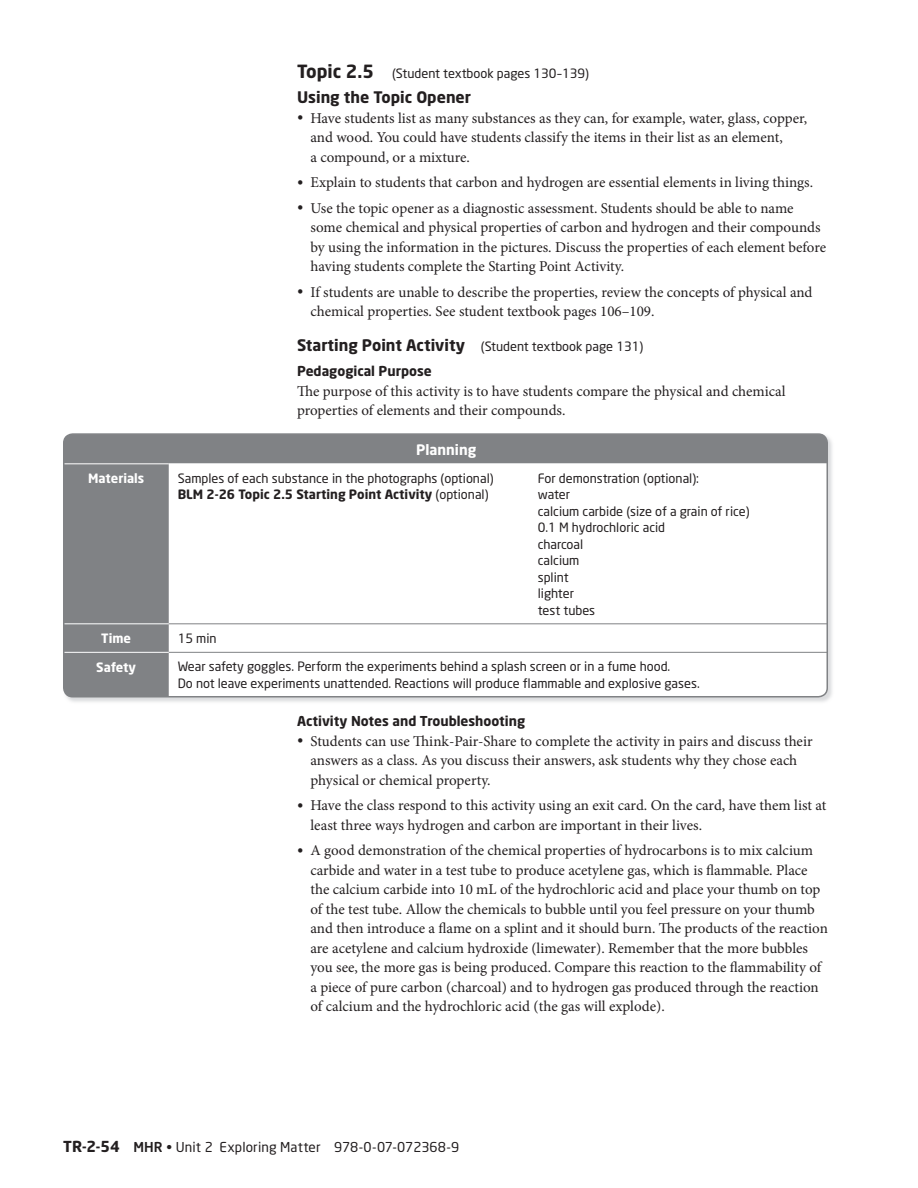
<style>
.page{position:relative;width:918px;height:1188px;background:#fff}
.page>*{position:absolute;margin:0;border:0;box-sizing:border-box;transform-origin:0 0}
.t1{font:700 15.75px "Neo Sans";color:#231f20}
.t2{font:15px/19.5px "Minion Pro";color:#231f20}
.t3{font:700 14.25px "Neo Sans";color:#fff}
.t4{font:700 13.5px "Neo Sans";color:#231f20}
.t5{font:13.5px "Neo Sans";letter-spacing:.005em;color:#231f20}
.t6{font:12.75px/16.5px "Neo Sans";color:#231f20}
.t7{font:700 12.75px "Neo Sans";color:#fff}
.s1{font-weight:700;font-size:18px}
.s2{font-size:16.5px}
.s3{font-weight:700;font-size:15.75px}
.s4{font-weight:700}
.s5{font-weight:700;font-size:15px}
.s6{font-weight:500}
</style>
<div class="page">
<img style="left:63px;top:437px;width:769px;height:265px">
<svg style="left:64px;top:435px;width:763px;height:262px"></svg>
<hr style="left:169px;top:463px;width:360px;height:1px;background:#fff">
<hr style="left:529px;top:463px;width:298px;height:1px;background:#fff">
<hr style="left:169px;top:623px;width:658px;height:1px;background:#808285">
<hr style="left:169px;top:652px;width:360px;height:1px;background:#808285">
<hr style="left:529px;top:652px;width:298px;height:1px;background:#808285">
<hr style="left:64px;top:463px;width:105px;height:1px;background:#fff">
<hr style="left:64px;top:623px;width:105px;height:1px;background:#fff">
<hr style="left:64px;top:652px;width:105px;height:1px;background:#fff">
<div style="left:63px;top:433px;width:765px;height:265px;border:2px solid #808285;border-radius:9px"></div>
<p class="t6" style="left:297px;top:66px;width:294px"><span class="s1">Topic 2.5</span> (Student textbook pages 130–139)</p>
<p class="t1" style="left:297px;top:91px;width:176px">Using the Topic Opener</p>
<p class="t2" style="left:310px;top:109px;width:498px;text-indent:-14px"><span class="s2">•</span> Have students list as many substances as they can, for example, water, glass, copper, and wood. You could have students classify the items in their list as an element,<br>a compound, or a mixture.</p>
<p class="t2" style="left:297px;top:174px;width:518px"><span class="s2">•</span> Explain to students that carbon and hydrogen are essential elements in living things.</p>
<p class="t2" style="left:310px;top:199px;width:517px;text-indent:-14px"><span class="s2">•</span> Use the topic opener as a diagnostic assessment. Students should be able to name some chemical and physical properties of carbon and hydrogen and their compounds by using the information in the pictures. Discuss the properties of each element before having students complete the Starting Point Activity.</p>
<p class="t2" style="left:310px;top:283px;width:504px;text-indent:-14px"><span class="s2">•</span> If students are unable to describe the properties, review the concepts of physical and chemical properties. See student textbook pages 106–109.</p>
<p class="t6" style="left:297px;top:339px;width:348px"><span class="s3">Starting Point Activity</span> (Student textbook page 131)</p>
<p class="t4" style="left:297px;top:366px;width:136px">Pedagogical Purpose</p>
<p class="t2" style="left:297px;top:382px;width:490px">The purpose of this activity is to have students compare the physical and chemical properties of elements and their compounds.</p>
<p class="t3" style="left:416px;top:444px;width:62px">Planning</p>
<p class="t7" style="left:88px;top:473px;width:58px">Materials</p>
<p class="t6" style="left:178px;top:471px;width:317px">Samples of each substance in the photographs (optional)<br><span class="s4">BLM 2-26 Topic 2.5 Starting Point Activity</span> (optional)</p>
<p class="t6" style="left:538px;top:471px;width:213px">For demonstration (optional):<br>water<br>calcium carbide (size of a grain of rice)<br>0.1 M hydrochloric acid<br>charcoal<br>calcium<br>splint<br>lighter<br>test tubes</p>
<p class="t7" style="left:101px;top:633px;width:31px">Time</p>
<p class="t6" style="left:178px;top:631px;width:41px">15 min</p>
<p class="t7" style="left:96px;top:662px;width:41px">Safety</p>
<p class="t6" style="left:178px;top:660px;width:524px">Wear safety goggles. Perform the experiments behind a splash screen or in a fume hood.<br>Do not leave experiments unattended. Reactions will produce flammable and explosive gases.</p>
<p class="t4" style="left:297px;top:715px;width:230px">Activity Notes and Troubleshooting</p>
<p class="t2" style="left:310px;top:732px;width:504px;text-indent:-14px"><span class="s2">•</span> Students can use Think-Pair-Share to complete the activity in pairs and discuss their answers as a class. As you discuss their answers, ask students why they chose each physical or chemical property.</p>
<p class="t2" style="left:310px;top:797px;width:517px;text-indent:-14px"><span class="s2">•</span> Have the class respond to this activity using an exit card. On the card, have them list at least three ways hydrogen and carbon are important in their lives.</p>
<p class="t2" style="left:310px;top:842px;width:519px;text-indent:-14px"><span class="s2">•</span> A good demonstration of the chemical properties of hydrocarbons is to mix calcium carbide and water in a test tube to produce acetylene gas, which is flammable. Place the calcium carbide into 10 mL of the hydrochloric acid and place your thumb on top of the test tube. Allow the chemicals to bubble until you feel pressure on your thumb and then introduce a flame on a splint and it should burn. The products of the reaction are acetylene and calcium hydroxide (limewater). Remember that the more bubbles you see, the more gas is being produced. Compare this reaction to the flammability of a piece of pure carbon (charcoal) and to hydrogen gas produced through the reaction of calcium and the hydrochloric acid (the gas will explode).</p>
<p class="t5" style="left:63px;top:1142px;width:398px"><span class="s5">TR-2-54</span> <span class="s6">MHR</span> • Unit 2 Exploring Matter 978-0-07-072368-9</p>
</div>
